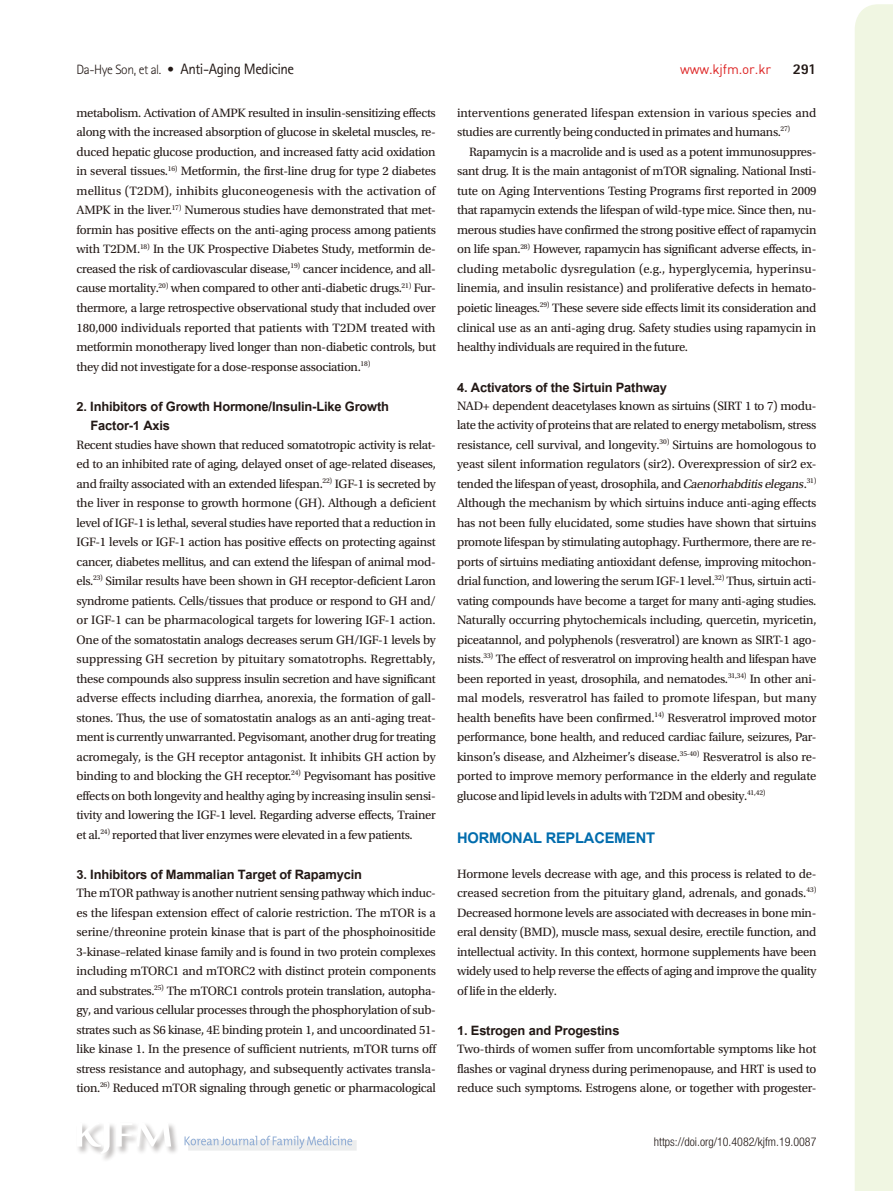
<style>
.page{position:relative;width:893px;height:1191px;background:#fff}
.page>*{position:absolute;margin:0;border:0;box-sizing:border-box;transform-origin:0 0}
.제목{font:700 20.4px "Utsaah";letter-spacing:-.01em;color:#006cad}
.제목-2{font:700 18px/18.9px "Utsaah";letter-spacing:-.01em;color:#231916}
.t1{font:15px "Rotis Sans Serif Std";letter-spacing:-.03em;color:#231916}
.t2{font:800 15px "Rotis Sans Serif Std";color:#231916}
.t3{font:13.5px "Dinreg";letter-spacing:-.01em;color:#dd2424}
.제목-3{font:12.75px/19.5px "Utopia Std";letter-spacing:-.025em;color:#231916;text-align:justify}
.제목-4{font:12.75px "Utopia Std";letter-spacing:.005em;color:#231916}
.제목-5{font:12.75px "Utopia Std";color:#231916}
.t4{font:300 condensed 12px "Helvetica Neue LT Std";color:#231916}
.s1{font-weight:300;font-size:13.5px}
.s2{font-style:italic}
</style>
<div class="page">
<div style="left:855px;top:4px;width:38px;height:1187px;background:#f0f6e2"></div>
<div style="left:188px;top:1140px;width:169px;height:10px;background:#eceded"></div>
<svg style="left:185px;top:1135px;width:167px;height:13px"></svg>
<div style="left:76px;top:1122px;width:104px;height:40px;background:#231916;opacity:.3"></div>
<svg style="left:77px;top:1122px;width:94px;height:32px"></svg>
<p class="t1" style="left:77px;top:60px;width:219px"><span class="s1">Da-Hye Son, et al. •</span> Anti-Aging Medicine</p>
<p class="제목-3" style="left:77px;top:103px;width:361px">metabolism. Activation of AMPK resulted in insulin-sensitizing effects along with the increased absorption of glucose in skeletal muscles, re&shy;duced hepatic glucose production, and increased fatty acid oxidation in several tissues.<sup>16)</sup> Metformin, the first-line drug for type 2 diabetes mellitus (T2DM), inhibits gluconeogenesis with the activation of AMPK in the liver.<sup>17)</sup> Numerous studies have demonstrated that met&shy;formin has positive effects on the anti-aging process among patients with T2DM.<sup>18)</sup> In the UK Prospective Diabetes Study, metformin de&shy;creased the risk of cardiovascular disease,<sup>19)</sup> cancer incidence, and all&shy;cause mortality.<sup>20)</sup> when compared to other anti-diabetic drugs.<sup>21)</sup> Fur&shy;thermore, a large retrospective observational study that included over 180,000 individuals reported that patients with T2DM treated with metformin monotherapy lived longer than non-diabetic controls, but they did not investigate for a dose-response association.<sup>18)</sup></p>
<p class="제목-2" style="left:91px;top:398px;width:300px;text-indent:-14px">2. Inhibitors of Growth Hormone/Insulin-Like Growth<br>Factor-1 Axis</p>
<p class="제목-3" style="left:77px;top:435px;width:361px">Recent studies have shown that reduced somatotropic activity is relat&shy;ed to an inhibited rate of aging, delayed onset of age-related diseases, and frailty associated with an extended lifespan.<sup>22)</sup> IGF-1 is secreted by the liver in response to growth hormone (GH). Although a deficient level of IGF-1 is lethal, several studies have reported that a reduction in IGF-1 levels or IGF-1 action has positive effects on protecting against cancer, diabetes mellitus, and can extend the lifespan of animal mod&shy;els.<sup>23)</sup> Similar results have been shown in GH receptor-deficient Laron syndrome patients. Cells/tissues that produce or respond to GH and/ or IGF-1 can be pharmacological targets for lowering IGF-1 action.<br>One of the somatostatin analogs decreases serum GH/IGF-1 levels by suppressing GH secretion by pituitary somatotrophs. Regrettably, these compounds also suppress insulin secretion and have significant adverse effects including diarrhea, anorexia, the formation of gall&shy;stones. Thus, the use of somatostatin analogs as an anti-aging treat&shy;ment is currently unwarranted. Pegvisomant, another drug for treating acromegaly, is the GH receptor antagonist. It inhibits GH action by binding to and blocking the GH receptor.<sup>24)</sup> Pegvisomant has positive effects on both longevity and healthy aging by increasing insulin sensi&shy;tivity and lowering the IGF-1 level. Regarding adverse effects, Trainer et al.<sup>24)</sup> reported that liver enzymes were elevated in a few patients.</p>
<p class="제목-2" style="left:77px;top:866px;width:287px">3. Inhibitors of Mammalian Target of Rapamycin</p>
<p class="제목-3" style="left:77px;top:883px;width:361px">The mTOR pathway is another nutrient sensing pathway which induc&shy;es the lifespan extension effect of calorie restriction. The mTOR is a serine/threonine protein kinase that is part of the phosphoinositide 3-kinase–related kinase family and is found in two protein complexes including mTORC1 and mTORC2 with distinct protein components and substrates.<sup>25)</sup> The mTORC1 controls protein translation, autopha&shy;gy, and various cellular processes through the phosphorylation of sub&shy;strates such as S6 kinase, 4E binding protein 1, and uncoordinated 51- like kinase 1. In the presence of sufficient nutrients, mTOR turns off stress resistance and autophagy, and subsequently activates transla&shy;tion.<sup>26)</sup> Reduced mTOR signaling through genetic or pharmacological</p>
<p class="t3" style="left:680px;top:61px;width:93px">www.kjfm.or.kr</p>
<p class="t2" style="left:793px;top:60px;width:25px">291</p>
<p class="제목-5" style="left:457px;top:106px;width:361px">interventions generated lifespan extension in various species and</p>
<p class="제목-3" style="left:457px;top:123px;width:335px">studies are currently being conducted in primates and humans.<sup>27)</sup></p>
<p class="제목-3" style="left:469px;top:142px;width:349px">Rapamycin is a macrolide and is used as a potent immunosuppres-</p>
<p class="제목-3" style="left:457px;top:162px;width:361px">sant drug. It is the main antagonist of mTOR signaling. National Insti-</p>
<p class="제목-3" style="left:457px;top:181px;width:361px">tute on Aging Interventions Testing Programs first reported in 2009</p>
<p class="제목-3" style="left:457px;top:201px;width:361px">that rapamycin extends the lifespan of wild-type mice. Since then, nu-</p>
<p class="제목-3" style="left:457px;top:220px;width:361px">merous studies have confirmed the strong positive effect of rapamycin</p>
<p class="제목-3" style="left:457px;top:240px;width:361px">on life span.<sup>28)</sup> However, rapamycin has significant adverse effects, in-</p>
<p class="제목-4" style="left:457px;top:262px;width:361px">cluding metabolic dysregulation (e.g., hyperglycemia, hyperinsu-</p>
<p class="제목-3" style="left:457px;top:279px;width:361px">linemia, and insulin resistance) and proliferative defects in hemato-</p>
<p class="제목-3" style="left:457px;top:298px;width:361px">poietic lineages.<sup>29)</sup> These severe side effects limit its consideration and</p>
<p class="제목-3" style="left:457px;top:318px;width:361px">clinical use as an anti-aging drug. Safety studies using rapamycin in</p>
<p class="제목-3" style="left:457px;top:337px;width:232px">healthy individuals are required in the future.</p>
<p class="제목-2" style="left:457px;top:378px;width:211px">4. Activators of the Sirtuin Pathway</p>
<p class="제목-3" style="left:457px;top:396px;width:361px">NAD+ dependent deacetylases known as sirtuins (SIRT 1 to 7) modu&shy;late the activity of proteins that are related to energy metabolism, stress resistance, cell survival, and longevity.<sup>30)</sup> Sirtuins are homologous to yeast silent information regulators (sir2). Overexpression of sir2 ex&shy;tended the lifespan of yeast, drosophila, and <span class="s2">Caenorhabditiselegans</span>.<sup>31)<br></sup>Although the mechanism by which sirtuins induce anti-aging effects has not been fully elucidated, some studies have shown that sirtuins promote lifespan by stimulating autophagy. Furthermore, there are re&shy;ports of sirtuins mediating antioxidant defense, improving mitochon&shy;drial function, and lowering the serum IGF-1 level.<sup>32)</sup> Thus, sirtuin acti&shy;vating compounds have become a target for many anti-aging studies.<br>Naturally occurring phytochemicals including, quercetin, myricetin, piceatannol, and polyphenols (resveratrol) are known as SIRT-1 ago&shy;nists.<sup>33)</sup> The effect of resveratrol on improving health and lifespan have been reported in yeast, drosophila, and nematodes.<sup>31,34)</sup> In other ani&shy;mal models, resveratrol has failed to promote lifespan, but many health benefits have been confirmed.<sup>14)</sup> Resveratrol improved motor performance, bone health, and reduced cardiac failure, seizures, Par&shy;kinson’s disease, and Alzheimer’s disease.<sup>35-40)</sup> Resveratrol is also re&shy;ported to improve memory performance in the elderly and regulate glucose and lipid levels in adults with T2DM and obesity.<sup>41,42)</sup></p>
<p class="제목" style="left:457px;top:828px;width:200px">HORMONAL REPLACEMENT</p>
<p class="제목-3" style="left:457px;top:864px;width:361px">Hormone levels decrease with age, and this process is related to de&shy;creased secretion from the pituitary gland, adrenals, and gonads.<sup>43)<br></sup>Decreased hormone levels are associated with decreases in bone min&shy;eral density (BMD), muscle mass, sexual desire, erectile function, and intellectual activity. In this context, hormone supplements have been widely used to help reverse the effects of aging and improve the quality of life in the elderly.</p>
<p class="제목-2" style="left:457px;top:1022px;width:164px">1. Estrogen and Progestins</p>
<p class="제목-3" style="left:457px;top:1039px;width:361px">Two-thirds of women suffer from uncomfortable symptoms like hot flashes or vaginal dryness during perimenopause, and HRT is used to reduce such symptoms. Estrogens alone, or together with progester-</p>
<p class="t4" style="left:654px;top:1134px;width:164px">https://doi.org/10.4082/kjfm.19.0087</p>
</div>
